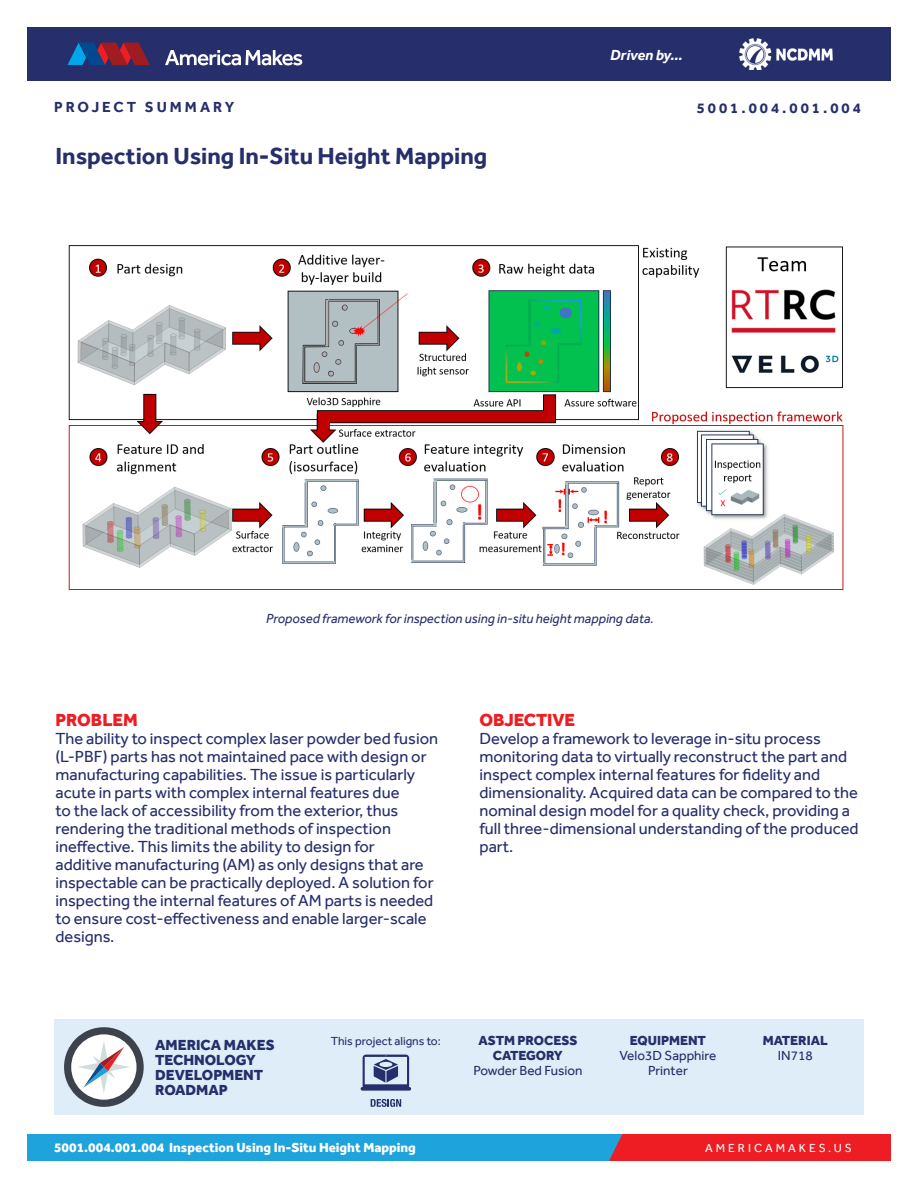
<style>
.page{position:relative;width:918px;height:1188px;background:#fff}
.page>*{position:absolute;margin:0;border:0;box-sizing:border-box;transform-origin:0 0}
._2-Impact_Statement{font:700 24px "Effra";color:#262e6b}
.Body_Copy{font:800 18px "Effra";letter-spacing:-.01em;color:#ee1d23}
.Red_Heading{font:800 18px "Effra";color:#ee1d23}
.Body_Copy-2{font:16.5px/18px "Effra";color:#262e6b}
.t1{font:800 15px/15px "Effra";color:#262e6b}
.t2{font:700 15px "Effra";letter-spacing:.2em;color:#262e6b}
.t3{font:italic 700 15px "Effra";letter-spacing:-.005em;color:#fff}
.t4{font:italic 13.5px "Effra";color:#262e6b}
.t5{font:800 13.5px "Effra";color:#fff}
.Footer-ASTM___Matl_Heading{font:800 13.5px "Effra";color:#262e6b}
.Footer-ASTM___Mat_l_Description{font:13.5px/15px "Effra";color:#262e6b;text-align:center}
.Footer-ASTM___Matl_Heading-2{font:13.5px/15px "Effra";color:#262e6b;text-align:center}
.t6{font:12px "Effra";color:#262e6b}
.t7{font:12px "Effra";letter-spacing:.25em;color:#fff}
.s1{font-weight:800}
</style>
<div class="page">
<div style="left:27px;top:1134px;width:840px;height:27px;background:#1ea3dc"></div>
<div style="left:609px;top:1134px;width:282px;height:27px;background:#ee1d23"></div>
<div style="left:27px;top:27px;width:864px;height:54px;background:#262e6b"></div>
<svg style="left:67px;top:43px;width:83px;height:22px"></svg>
<svg style="left:165px;top:50px;width:137px;height:15px"></svg>
<img style="left:740px;top:38px;width:92px;height:32px">
<div style="left:54px;top:1020px;width:810px;height:95px;background:#dfedf8"></div>
<svg style="left:64px;top:1027px;width:80px;height:80px"></svg>
<img style="left:68px;top:245px;width:776px;height:345px">
<svg style="left:361px;top:1055px;width:50px;height:36px"></svg>
<svg style="left:371px;top:1099px;width:30px;height:8px"></svg>
<p class="t2" style="left:54px;top:98px;width:182px">PROJECT SUMMARY</p>
<p class="_2-Impact_Statement" style="left:56px;top:142px;width:433px">Inspection Using In-Situ Height Mapping</p>
<p class="t3" style="left:610px;top:46px;width:74px">Driven by...</p>
<p class="t2" style="left:697px;top:99px;width:166px">5001.004.001.004</p>
<p class="t4" style="left:266px;top:610px;width:389px">Proposed framework for inspection using in-situ height mapping data.</p>
<p class="Red_Heading" style="left:56px;top:709px;width:84px">PROBLEM</p>
<p class="Body_Copy-2" style="left:56px;top:729px;width:384px">The ability to inspect complex laser powder bed fusion (L-PBF) parts has not maintained pace with design or manufacturing capabilities. The issue is particularly acute in parts with complex internal features due<br>to the lack of accessibility from the exterior, thus rendering the traditional methods of inspection ineffective. This limits the ability to design for<br>additive manufacturing (AM) as only designs that are inspectable can be practically deployed. A solution for inspecting the internal features of AM parts is needed to ensure cost-effectiveness and enable larger-scale designs.</p>
<p class="Body_Copy" style="left:479px;top:709px;width:97px">OBJECTIVE</p>
<p class="Body_Copy-2" style="left:479px;top:729px;width:381px">Develop a framework to leverage in-situ process monitoring data to virtually reconstruct the part and inspect complex internal features for fidelity and dimensionality. Acquired data can be compared to the nominal design model for a quality check, providing a full three-dimensional understanding of the produced part.</p>
<p class="t1" style="left:155px;top:1037px;width:121px">AMERICA MAKES<br>TECHNOLOGY<br>DEVELOPMENT<br>ROADMAP</p>
<p class="t6" style="left:331px;top:1034px;width:111px">This project aligns to:</p>
<p class="t5" style="left:54px;top:1139px;width:363px">5001.004.001.004 Inspection Using In-Situ Height Mapping</p>
<p class="Footer-ASTM___Matl_Heading" style="left:479px;top:1032px;width:100px">ASTM PROCESS</p>
<p class="Footer-ASTM___Matl_Heading-2" style="left:473px;top:1048px;width:111px"><span class="s1">CATEGORY<br></span>Powder Bed Fusion</p>
<p class="Footer-ASTM___Matl_Heading" style="left:630px;top:1033px;width:78px">EQUIPMENT</p>
<p class="Footer-ASTM___Mat_l_Description" style="left:620px;top:1048px;width:98px">Velo3D Sapphire<br>Printer</p>
<p class="Footer-ASTM___Matl_Heading" style="left:763px;top:1033px;width:66px">MATERIAL</p>
<p class="Footer-ASTM___Mat_l_Description" style="left:778px;top:1048px;width:36px">IN718</p>
<p class="t7" style="left:705px;top:1140px;width:148px">AMERICAMAKES.US</p>
</div>
